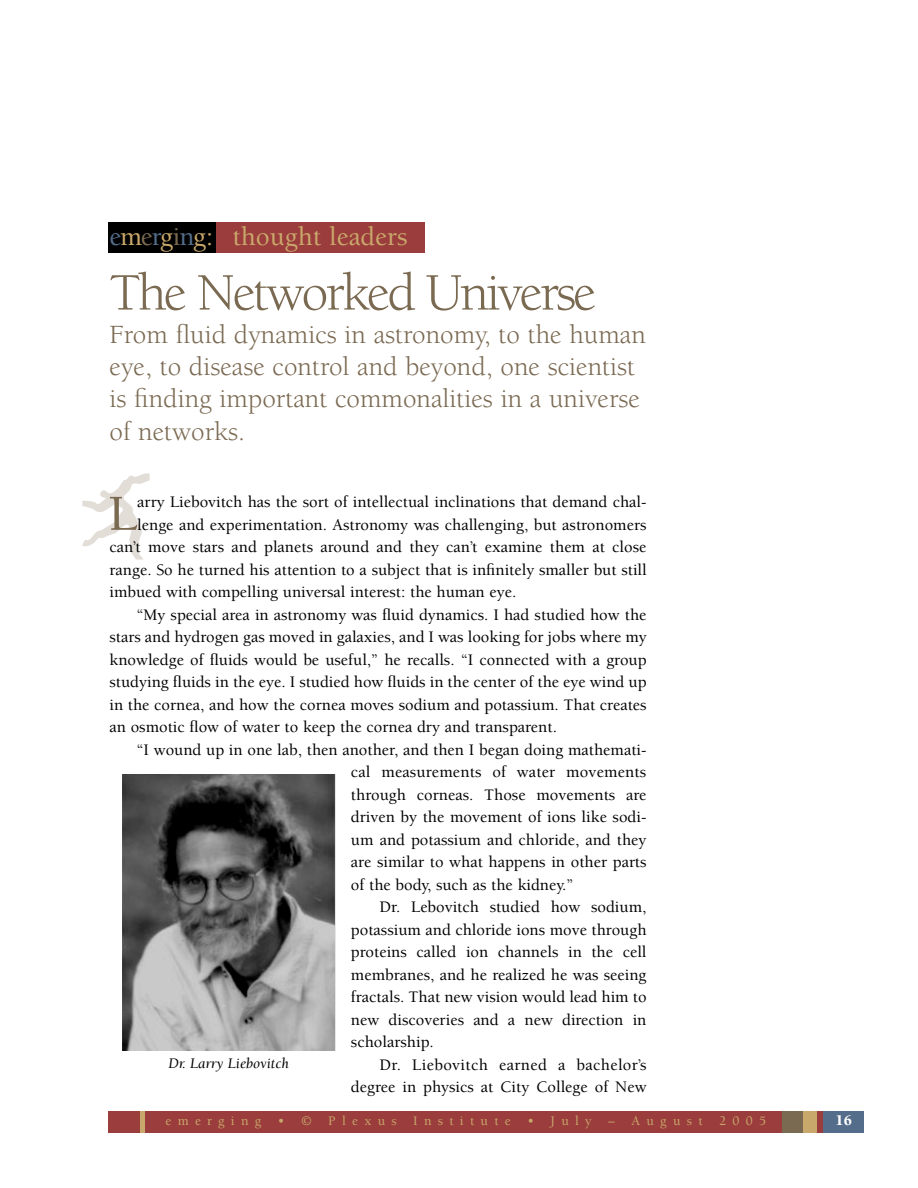
<style>
.page{position:relative;width:918px;height:1188px;background:#fff}
.page>*{position:absolute;margin:0;border:0;box-sizing:border-box;transform-origin:0 0}
.t1{font:54px "Berkeley";letter-spacing:-.05em;color:#7b6a52}
.t2{font:500 51.9px "Berkeley";color:#7b6a52}
.t3{font:27px/32.4px "Berkeley";color:#7b6a52}
.t4{font:500 27px "Berkeley";color:#c9a86b}
.t5{font:500 16.5px "Berkeley";color:#000}
.t6{font:500 16.5px "Berkeley";letter-spacing:.02em;color:#000}
.t7{font:italic 15px "Berkeley";color:#000}
.t8{font:900 15px "Berkeley";color:#fff}
.t9{font:500 13.5px "Berkeley";letter-spacing:.465em;color:#c9a86b}
.s1{color:#536d8a}
.s2{color:#7b6a52}
</style>
<div class="page">
<svg style="left:82px;top:473px;width:68px;height:87px"></svg>
<div style="left:108px;top:1111px;width:715px;height:21px;background:#9a3d3c"></div>
<div style="left:796px;top:1111px;width:20px;height:21px;background:#c9a86b"></div>
<hr style="left:140px;top:1111px;width:4px;height:21px;background:#c9a86b">
<div style="left:782px;top:1111px;width:20px;height:21px;background:#7b6a52"></div>
<div style="left:823px;top:1111px;width:41px;height:21px;background:#536d8a"></div>
<img style="left:122px;top:774px;width:214px;height:276px">
<div style="left:108px;top:222px;width:108px;height:31px;background:#000"></div>
<div style="left:216px;top:222px;width:208px;height:31px;background:#9a3d3c"></div>
<h3 class="t4" style="left:110px;top:226px;width:300px"><span class="s1">e</span>m<span class="s2">e</span><span class="s1">r</span>g<span class="s2">i</span><span class="s1">n</span>g: thought leaders</h3>
<h1 class="t1" style="left:110px;top:271px;width:488px">The Networked Universe</h1>
<h3 class="t3" style="left:110px;top:320px;width:538px">From fluid dynamics in astronomy, to the human eye, to disease control and beyond, one scientist is finding important commonalities in a universe of networks.</h3>
<h2 class="t2" style="left:109px;top:493px;width:30px">L</h2>
<p class="t5" style="left:137px;top:496px;width:511px">arry Liebovitch has the sort of intellectual inclinations that demand chal-</p>
<p class="t5" style="left:137px;top:518px;width:511px">lenge and experimentation. Astronomy was challenging, but astronomers</p>
<p class="t5" style="left:109px;top:541px;width:539px">can’t move stars and planets around and they can’t examine them at close</p>
<p class="t5" style="left:109px;top:563px;width:539px">range. So he turned his attention to a subject that is infinitely smaller but still</p>
<p class="t5" style="left:109px;top:586px;width:408px">imbued with compelling universal interest: the human eye.</p>
<p class="t5" style="left:136px;top:608px;width:512px">“My special area in astronomy was fluid dynamics. I had studied how the</p>
<p class="t5" style="left:109px;top:631px;width:539px">stars and hydrogen gas moved in galaxies, and I was looking for jobs where my</p>
<p class="t5" style="left:109px;top:653px;width:539px">knowledge of fluids would be useful,” he recalls. “I connected with a group</p>
<p class="t5" style="left:109px;top:676px;width:539px">studying fluids in the eye. I studied how fluids in the center of the eye wind up</p>
<p class="t5" style="left:109px;top:698px;width:539px">in the cornea, and how the cornea moves sodium and potassium. That creates</p>
<p class="t5" style="left:109px;top:721px;width:449px">an osmotic flow of water to keep the cornea dry and transparent.</p>
<p class="t5" style="left:136px;top:743px;width:512px">“I wound up in one lab, then another, and then I began doing mathemati-</p>
<p class="t5" style="left:351px;top:766px;width:297px">cal measurements of water movements</p>
<p class="t5" style="left:351px;top:788px;width:297px">through corneas. Those movements are</p>
<p class="t5" style="left:351px;top:811px;width:297px">driven by the movement of ions like sodi-</p>
<p class="t5" style="left:351px;top:833px;width:297px">um and potassium and chloride, and they</p>
<p class="t5" style="left:351px;top:856px;width:297px">are similar to what happens in other parts</p>
<p class="t5" style="left:351px;top:878px;width:224px">of the body, such as the kidney.”</p>
<p class="t5" style="left:379px;top:901px;width:268px">Dr. Lebovitch studied how sodium,</p>
<p class="t5" style="left:351px;top:923px;width:297px">potassium and chloride ions move through</p>
<p class="t5" style="left:351px;top:946px;width:297px">proteins called ion channels in the cell</p>
<p class="t5" style="left:351px;top:968px;width:297px">membranes, and he realized he was seeing</p>
<p class="t5" style="left:351px;top:991px;width:297px">fractals. That new vision would lead him to</p>
<p class="t5" style="left:351px;top:1013px;width:297px">new discoveries and a new direction in</p>
<p class="t5" style="left:351px;top:1036px;width:84px">scholarship.</p>
<p class="t6" style="left:379px;top:1058px;width:269px">Dr. Liebovitch earned a bachelor’s</p>
<p class="t5" style="left:351px;top:1081px;width:297px">degree in physics at City College of New</p>
<p class="t9" style="left:165px;top:1115px;width:602px">emerging • © Plexus Institute • July – August 2005</p>
<p class="t8" style="left:835px;top:1114px;width:18px">16</p>
<p class="t7" style="left:169px;top:1057px;width:122px">Dr. Larry Liebovitch</p>
</div>
